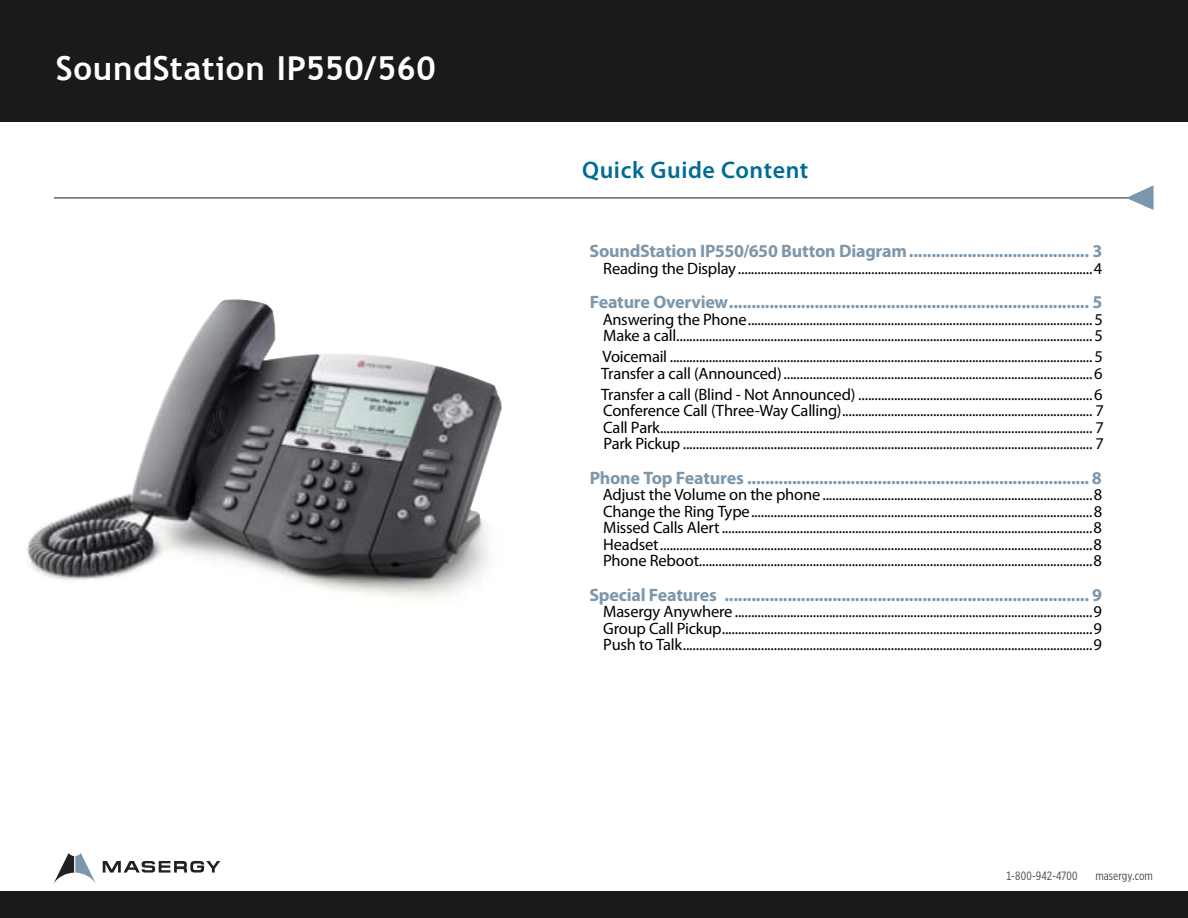
<style>
.page{position:relative;width:1188px;height:918px;background:#fff}
.page>*{position:absolute;margin:0;border:0;box-sizing:border-box;transform-origin:0 0}
.t1{font:700 33px "Trebuchet MS";letter-spacing:.02em;color:#fff}
.t2{font:600 24px "Myriad Pro";letter-spacing:.025em;color:#006b94}
.t3{font:700 18px "Myriad Pro";letter-spacing:-.015em;color:#7c97ac}
.t4{font:16.5px/16.5px "Myriad Pro";letter-spacing:-.015em;color:#000;text-align:justify}
.t5{font:12px "Gotham X Narrow";letter-spacing:.005em;color:#454545}
</style>
<div class="page">
<img style="left:27px;top:299px;width:475px;height:300px">
<div style="left:0;top:0;width:1188px;height:122px;background:#1a1a1a"></div>
<hr style="left:54px;top:198px;width:1089px;height:1px;background:#1a1a1a">
<svg style="left:1126px;top:185px;width:28px;height:25px"></svg>
<div style="left:0;top:891px;width:1188px;height:27px;background:#1a1a1a"></div>
<svg style="left:54px;top:853px;width:42px;height:30px"></svg>
<svg style="left:103px;top:861px;width:117px;height:12px"></svg>
<h1 class="t1" style="left:56px;top:48px;width:381px">SoundStation IP550/560</h1>
<h2 class="t2" style="left:582px;top:155px;width:228px">Quick Guide Content</h2>
<p class="t3" style="left:590px;top:240px;width:514px">SoundStation IP550/650 Button Diagram........................................ 3</p>
<p class="t4" style="left:603px;top:260px;width:500px">Reading the Display .............................................................................................................4</p>
<p class="t3" style="left:590px;top:291px;width:514px">Feature Overview................................................................................ 5</p>
<p class="t4" style="left:603px;top:311px;width:502px">Answering the Phone..........................................................................................................5<br>Make a call................................................................................................................................5</p>
<p class="t4" style="left:601px;top:348px;width:503px">Voicemail ..................................................................................................................................5<br>Transfer a call (Announced)...............................................................................................6</p>
<p class="t4" style="left:601px;top:386px;width:504px">Transfer a call (Blind - Not Announced) ........................................................................6<br>Conference Call (Three-Way Calling)............................................................................. 7<br>Call Park..................................................................................................................................... 7<br>Park Pickup .............................................................................................................................. 7</p>
<p class="t3" style="left:590px;top:466px;width:514px">Phone Top Features ............................................................................ 8</p>
<p class="t4" style="left:603px;top:486px;width:501px">Adjust the Volume on the phone ...................................................................................8<br>Change the Ring Type.........................................................................................................8<br>Missed Calls Alert..................................................................................................................8<br>Headset.....................................................................................................................................8<br>Phone Reboot.........................................................................................................................8</p>
<p class="t3" style="left:590px;top:583px;width:514px">Special Features ................................................................................. 9</p>
<p class="t4" style="left:603px;top:603px;width:500px">Masergy Anywhere ..............................................................................................................9<br>Group Call Pickup..................................................................................................................9<br>Push to Talk..............................................................................................................................9</p>
<p class="t5" style="left:1006px;top:869px;width:73px">1-800-942-4700</p>
<p class="t5" style="left:1095px;top:869px;width:59px">masergy.com</p>
</div>
